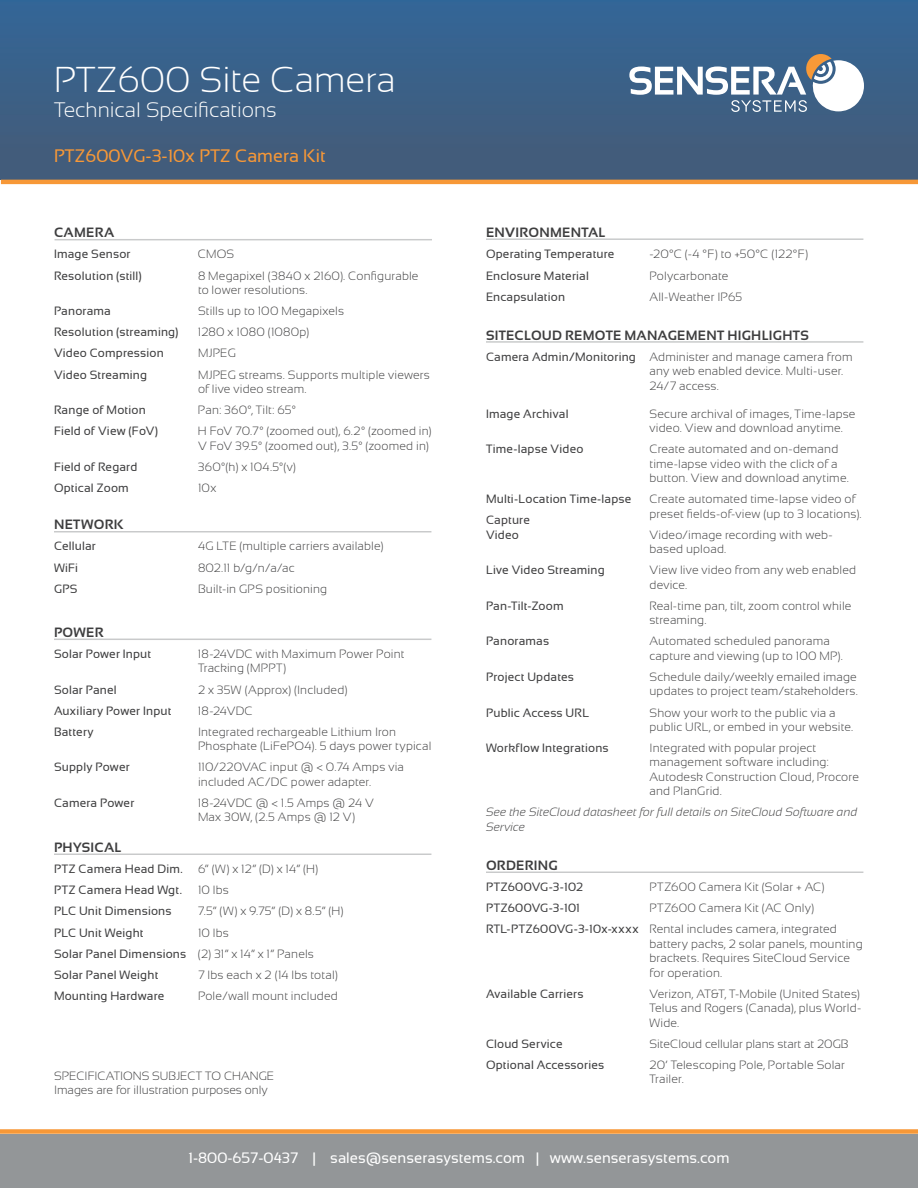
<style>
.page{position:relative;width:918px;height:1188px;background:#fff}
.page>*{position:absolute;margin:0;border:0;box-sizing:border-box;transform-origin:0 0}
.t1{font:300 36px "Sansation";color:#fff}
.t2{font:300 21px "Sansation";color:#fff}
.t3{font:18px "Sansation";color:#f79837}
.t4{font:15px "Sansation";color:#fff}
.t5{font:700 13.5px "Sansation";letter-spacing:.02em;color:#3e3e3f}
.t6{font:300 12px/14.4px "Sansation";letter-spacing:.015em;color:#3e3e3f}
.t7{font:12px "Sansation";letter-spacing:.015em;color:#3e3e3f}
.t8{font:italic 300 12px/14.4px "Sansation";letter-spacing:.01em;color:#3e3e3f}
.t9{font:12px "Sansation";letter-spacing:.015em;color:#413f41}
.s1{font-weight:300}
.s2{font-weight:400}
</style>
<div class="page">
<div style="left:0;top:0;width:918px;height:180px;background:linear-gradient(to bottom,#336697,#445b77)"></div>
<div style="left:0;top:1134px;width:918px;height:54px;background:#939698"></div>
<svg style="left:629px;top:54px;width:235px;height:58px"></svg>
<hr style="left:486px;top:238px;width:377px;height:2px;background:#939698">
<hr style="left:486px;top:872px;width:377px;height:1px;background:#939698">
<hr style="left:1px;top:180px;width:917px;height:4px;background:#f79837">
<div style="left:0;top:1129px;width:918px;height:5px;background:#f79837"></div>
<hr style="left:55px;top:239px;width:377px;height:1px;background:#939698">
<hr style="left:54px;top:531px;width:377px;height:2px;background:#939698">
<hr style="left:54px;top:639px;width:377px;height:1px;background:#939698">
<hr style="left:54px;top:854px;width:377px;height:1px;background:#939698">
<hr style="left:486px;top:341px;width:377px;height:2px;background:#939698">
<p class="t1" style="left:54px;top:59px;width:343px">PTZ600 Site Camera</p>
<p class="t2" style="left:54px;top:98px;width:224px">Technical Specifications</p>
<p class="t3" style="left:54px;top:146px;width:273px">PTZ600VG-3-10x PTZ Camera Kit</p>
<p class="t5" style="left:54px;top:225px;width:62px">CAMERA</p>
<p class="t7" style="left:54px;top:248px;width:78px">Image Sensor</p>
<p class="t6" style="left:198px;top:247px;width:38px">CMOS</p>
<p class="t7" style="left:54px;top:269px;width:89px">Resolution (still)</p>
<p class="t6" style="left:198px;top:268px;width:222px">8 Megapixel (3840 x 2160). Configurable to lower resolutions.</p>
<p class="t7" style="left:54px;top:304px;width:58px">Panorama</p>
<p class="t6" style="left:198px;top:304px;width:148px">Stills up to 100 Megapixels</p>
<p class="t7" style="left:54px;top:325px;width:126px">Resolution (streaming)</p>
<p class="t6" style="left:198px;top:325px;width:113px">1280 x 1080 (1080p)</p>
<p class="t7" style="left:54px;top:347px;width:111px">Video Compression</p>
<p class="t6" style="left:198px;top:346px;width:39px">MJPEG</p>
<p class="t7" style="left:54px;top:368px;width:95px">Video Streaming</p>
<p class="t6" style="left:198px;top:367px;width:233px">MJPEG streams. Supports multiple viewers of live video stream.</p>
<p class="t7" style="left:54px;top:403px;width:93px">Range of Motion</p>
<p class="t6" style="left:198px;top:403px;width:99px">Pan: 360º, Tilt: 65º</p>
<p class="t7" style="left:54px;top:424px;width:106px">Field of View (FoV)</p>
<p class="t6" style="left:198px;top:424px;width:235px">H FoV 70.7º (zoomed out), 6.2º (zoomed in)<br>V FoV 39.5º (zoomed out), 3.5º (zoomed in)</p>
<p class="t7" style="left:54px;top:460px;width:85px">Field of Regard</p>
<p class="t6" style="left:198px;top:459px;width:99px">360º(h) x 104.5º(v)</p>
<p class="t7" style="left:54px;top:481px;width:76px">Optical Zoom</p>
<p class="t6" style="left:198px;top:481px;width:20px">10x</p>
<p class="t5" style="left:54px;top:517px;width:71px">NETWORK</p>
<p class="t7" style="left:54px;top:540px;width:43px">Cellular</p>
<p class="t6" style="left:198px;top:539px;width:187px">4G LTE (multiple carriers available)</p>
<p class="t7" style="left:54px;top:561px;width:26px">WiFi</p>
<p class="t6" style="left:198px;top:560px;width:98px">802.11 b/g/n/a/ac</p>
<p class="t7" style="left:54px;top:582px;width:25px">GPS</p>
<p class="t6" style="left:198px;top:581px;width:131px">Built-in GPS positioning</p>
<p class="t5" style="left:54px;top:625px;width:51px">POWER</p>
<p class="t7" style="left:54px;top:647px;width:99px">Solar Power Input</p>
<p class="t6" style="left:198px;top:647px;width:208px">18-24VDC with Maximum Power Point<br>Tracking (MPPT)</p>
<p class="t7" style="left:54px;top:683px;width:64px">Solar Panel</p>
<p class="t6" style="left:198px;top:682px;width:151px">2 x 35W (Approx) (Included)</p>
<p class="t7" style="left:54px;top:704px;width:119px">Auxiliary Power Input</p>
<p class="t6" style="left:198px;top:703px;width:56px">18-24VDC</p>
<p class="t7" style="left:54px;top:725px;width:41px">Battery</p>
<p class="t6" style="left:198px;top:725px;width:235px">Integrated rechargeable Lithium Iron<br>Phosphate (LiFePO4). 5 days power typical</p>
<p class="t7" style="left:54px;top:761px;width:77px">Supply Power</p>
<p class="t6" style="left:198px;top:760px;width:207px">110/220VAC input @ &lt; 0.74 Amps via included AC/DC power adapter.</p>
<p class="t7" style="left:54px;top:796px;width:82px">Camera Power</p>
<p class="t6" style="left:198px;top:796px;width:178px">18-24VDC @ &lt; 1.5 Amps @ 24 V<br>Max 30W, (2.5 Amps @ 12 V)</p>
<p class="t5" style="left:54px;top:840px;width:69px">PHYSICAL</p>
<p class="t7" style="left:54px;top:862px;width:130px">PTZ Camera Head Dim.</p>
<p class="t6" style="left:198px;top:862px;width:122px">6” (W) x 12” (D) x 14” (H)</p>
<p class="t7" style="left:54px;top:883px;width:129px">PTZ Camera Head Wgt.</p>
<p class="t6" style="left:198px;top:883px;width:32px">10 lbs</p>
<p class="t7" style="left:54px;top:905px;width:119px">PLC Unit Dimensions</p>
<p class="t6" style="left:198px;top:904px;width:147px">7.5” (W) x 9.75” (D) x 8.5” (H)</p>
<p class="t7" style="left:54px;top:926px;width:91px">PLC Unit Weight</p>
<p class="t6" style="left:198px;top:925px;width:32px">10 lbs</p>
<p class="t7" style="left:54px;top:947px;width:261px">Solar Panel Dimensions <span class="s1">(2) 31” x 14” x 1” Panels</span></p>
<p class="t7" style="left:54px;top:968px;width:106px">Solar Panel Weight</p>
<p class="t6" style="left:198px;top:968px;width:141px">7 lbs each x 2 (14 lbs total)</p>
<p class="t7" style="left:54px;top:989px;width:112px">Mounting Hardware</p>
<p class="t6" style="left:198px;top:989px;width:141px">Pole/wall mount included</p>
<p class="t6" style="left:54px;top:1068px;width:222px">SPECIFICATIONS SUBJECT TO CHANGE</p>
<p class="t6" style="left:54px;top:1083px;width:215px">Images are for illustration purposes only</p>
<p class="t5" style="left:486px;top:225px;width:121px">ENVIRONMENTAL</p>
<p class="t7" style="left:486px;top:248px;width:130px">Operating Temperature</p>
<p class="t6" style="left:649px;top:247px;width:160px">-20°C (-4 °F) to +50°C (122°F)</p>
<p class="t7" style="left:486px;top:269px;width:104px">Enclosure Material</p>
<p class="t6" style="left:650px;top:268px;width:81px">Polycarbonate</p>
<p class="t7" style="left:486px;top:290px;width:81px">Encapsulation</p>
<p class="t6" style="left:650px;top:289px;width:94px">All-Weather IP65</p>
<p class="t5" style="left:486px;top:328px;width:324px">SITECLOUD REMOTE MANAGEMENT HIGHLIGHTS</p>
<p class="t6" style="left:650px;top:350px;width:205px;text-indent:-164px"><span class="s2">Camera Admin/Monitoring</span> Administer and manage camera from any web enabled device. Multi-user.<br>24/7 access.</p>
<p class="t7" style="left:486px;top:407px;width:84px">Image Archival</p>
<p class="t6" style="left:650px;top:406px;width:208px">Secure archival of images, Time-lapse video. View and download anytime.</p>
<p class="t7" style="left:486px;top:442px;width:99px">Time-lapse Video</p>
<p class="t6" style="left:650px;top:442px;width:201px">Create automated and on-demand time-lapse video with the click of a button. View and download anytime.</p>
<p class="t7" style="left:486px;top:492px;width:147px">Multi-Location Time-lapse</p>
<p class="t6" style="left:650px;top:492px;width:214px">Create automated time-lapse video of preset fields-of-view (up to 3 locations).</p>
<p class="t7" style="left:486px;top:528px;width:34px">Video</p>
<p class="t6" style="left:650px;top:527px;width:185px">Video/image recording with web&shy;based upload.</p>
<p class="t7" style="left:486px;top:563px;width:120px">Live Video Streaming</p>
<p class="t6" style="left:649px;top:563px;width:208px">View live video from any web enabled device.</p>
<p class="t7" style="left:486px;top:599px;width:79px">Pan-Tilt-Zoom</p>
<p class="t6" style="left:650px;top:599px;width:204px">Real-time pan, tilt, zoom control while streaming.</p>
<p class="t7" style="left:486px;top:635px;width:65px">Panoramas</p>
<p class="t6" style="left:649px;top:634px;width:195px">Automated scheduled panorama capture and viewing (up to 100 MP).</p>
<p class="t7" style="left:486px;top:670px;width:90px">Project Updates</p>
<p class="t6" style="left:649px;top:670px;width:210px">Schedule daily/weekly emailed image updates to project team/stakeholders.</p>
<p class="t7" style="left:486px;top:706px;width:105px">Public Access URL</p>
<p class="t6" style="left:650px;top:705px;width:205px">Show your work to the public via a public URL, or embed in your website.</p>
<p class="t7" style="left:486px;top:741px;width:124px">Workflow Integrations</p>
<p class="t6" style="left:650px;top:741px;width:211px">Integrated with popular project management software including:<br>Autodesk Construction Cloud, Procore and PlanGrid.</p>
<p class="t8" style="left:486px;top:805px;width:373px">See the SiteCloud datasheet for full details on SiteCloud Software and<br>Service</p>
<p class="t5" style="left:486px;top:858px;width:73px">ORDERING</p>
<p class="t7" style="left:486px;top:880px;width:98px">PTZ600VG-3-102</p>
<p class="t6" style="left:649px;top:880px;width:177px">PTZ600 Camera Kit (Solar + AC)</p>
<p class="t7" style="left:486px;top:901px;width:95px">PTZ600VG-3-101</p>
<p class="t6" style="left:650px;top:901px;width:166px">PTZ600 Camera Kit (AC Only)</p>
<p class="t6" style="left:486px;top:922px;width:352px"><span class="s2">RTL-PTZ600VG-3-10x-xxxx</span> Rental includes camera, integrated</p>
<p class="t9" style="left:486px;top:514px;width:46px">Capture</p>
<p class="t7" style="left:486px;top:987px;width:99px">Available Carriers</p>
<p class="t7" style="left:486px;top:1037px;width:78px">Cloud Service</p>
<p class="t7" style="left:486px;top:1058px;width:120px">Optional Accessories</p>
<p class="t6" style="left:650px;top:936px;width:215px">battery packs, 2 solar panels, mounting brackets. Requires SiteCloud Service for operation.</p>
<p class="t6" style="left:650px;top:986px;width:213px;text-align:justify">Verizon, AT&amp;T, T-Mobile (United States)<br>Telus and Rogers (Canada), plus World-Wide.</p>
<p class="t6" style="left:650px;top:1033px;width:201px;line-height:21.1px">SiteCloud cellular plans start at 20GB<br>20’ Telescoping Pole, Portable Solar</p>
<p class="t6" style="left:650px;top:1072px;width:36px">Trailer.</p>
<p class="t4" style="left:188px;top:1149px;width:543px">1-800-657-0437 | sales@senserasystems.com | www.senserasystems.com</p>
</div>
